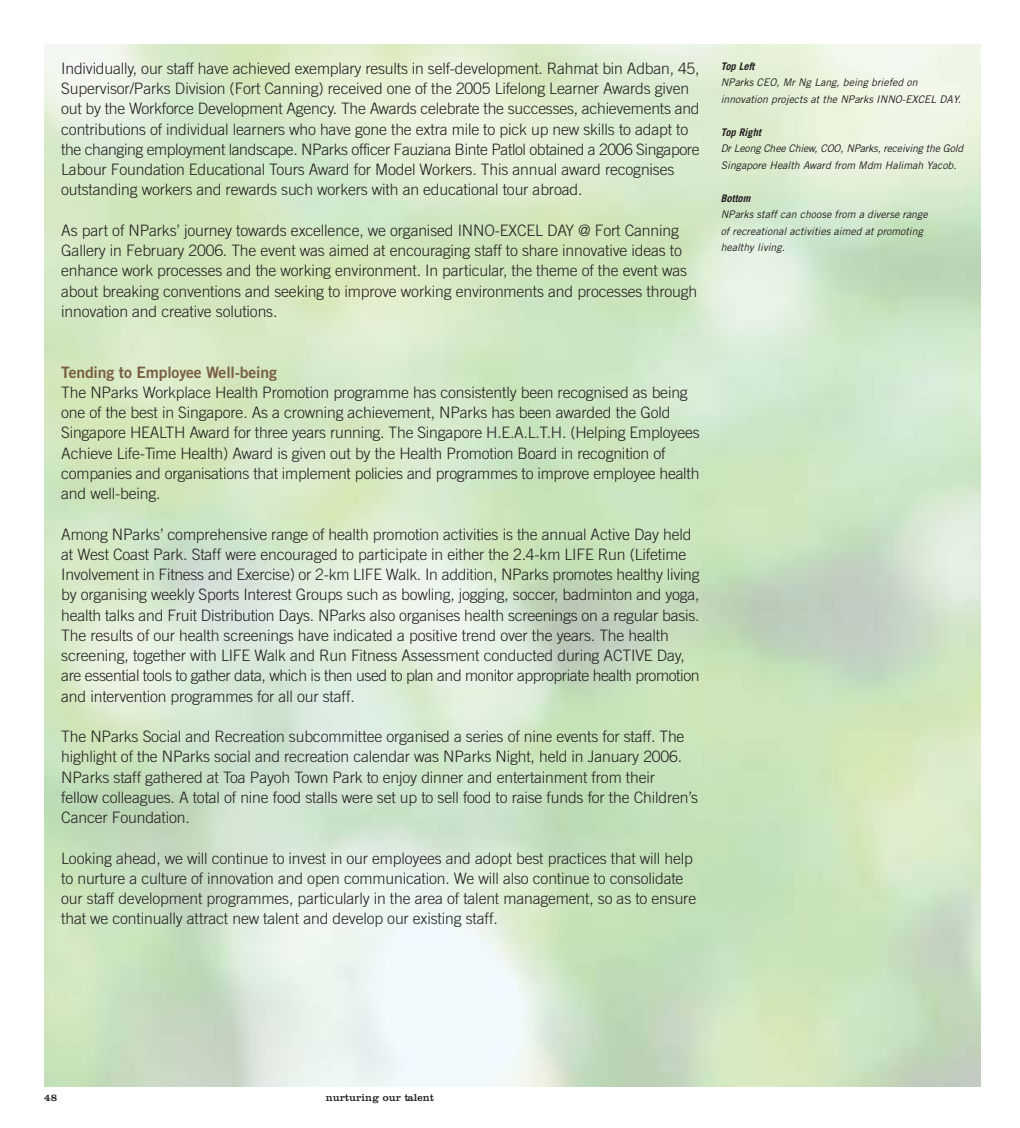
<style>
.page{position:relative;width:1020px;height:1128px;background:#fff}
.page>*{position:absolute;margin:0;border:0;box-sizing:border-box;transform-origin:0 0}
.t1{font:300 15.75px/20.2px "Trade Gothic";letter-spacing:-.01em;color:#231f20}
.t2{font:15.75px "Trade Gothic Bold Two";letter-spacing:-.01em;color:#795e42}
.t3{font:italic 10.5px/16.5px "Trade Gothic";color:#231f20}
.t4{font:italic 700 10.5px "Trade Gothic";color:#231f20}
.t5{font:10.5px "Clarendon";letter-spacing:.01em;color:#231f20}
</style>
<div class="page">
<p class="t1" style="left:61px;top:59px;width:640px">Individually, our staff have achieved exemplary results in self-development. Rahmat bin Adban, 45, Supervisor/Parks Division (Fort Canning) received one of the 2005 Lifelong Learner Awards given out by the Workforce Development Agency. The Awards celebrate the successes, achievements and contributions of individual learners who have gone the extra mile to pick up new skills to adapt to the changing employment landscape. NParks officer Fauziana Binte Patlol obtained a 2006 Singapore Labour Foundation Educational Tours Award for Model Workers. This annual award recognises outstanding workers and rewards such workers with an educational tour abroad.</p>
<p class="t1" style="left:61px;top:221px;width:637px">As part of NParks’ journey towards excellence, we organised INNO-EXCEL DAY @ Fort Canning Gallery in February 2006. The event was aimed at encouraging staff to share innovative ideas to enhance work processes and the working environment. In particular, the theme of the event was about breaking conventions and seeking to improve working environments and processes through innovation and creative solutions.</p>
<p class="t2" style="left:61px;top:366px;width:217px">Tending to Employee Well-being</p>
<p class="t1" style="left:61px;top:383px;width:640px">The NParks Workplace Health Promotion programme has consistently been recognised as being one of the best in Singapore. As a crowning achievement, NParks has been awarded the Gold Singapore HEALTH Award for three years running. The Singapore H.E.A.L.T.H. (Helping Employees Achieve Life-Time Health) Award is given out by the Health Promotion Board in recognition of companies and organisations that implement policies and programmes to improve employee health and well-being.</p>
<p class="t1" style="left:61px;top:525px;width:640px">Among NParks’ comprehensive range of health promotion activities is the annual Active Day held at West Coast Park. Staff were encouraged to participate in either the 2.4-km LIFE Run (Lifetime Involvement in Fitness and Exercise) or 2-km LIFE Walk. In addition, NParks promotes healthy living by organising weekly Sports Interest Groups such as bowling, jogging, soccer, badminton and yoga, health talks and Fruit Distribution Days. NParks also organises health screenings on a regular basis.<br>The results of our health screenings have indicated a positive trend over the years. The health screening, together with LIFE Walk and Run Fitness Assessment conducted during ACTIVE Day, are essential tools to gather data, which is then used to plan and monitor appropriate health promotion and intervention programmes for all our staff.</p>
<p class="t1" style="left:61px;top:728px;width:638px">The NParks Social and Recreation subcommittee organised a series of nine events for staff. The highlight of the NParks social and recreation calendar was NParks Night, held in January 2006.<br>NParks staff gathered at Toa Payoh Town Park to enjoy dinner and entertainment from their<br>fellow colleagues. A total of nine food stalls were set up to sell food to raise funds for the Children’s Cancer Foundation.</p>
<p class="t1" style="left:61px;top:849px;width:636px">Looking ahead, we will continue to invest in our employees and adopt best practices that will help to nurture a culture of innovation and open communication. We will also continue to consolidate our staff development programmes, particularly in the area of talent management, so as to ensure that we continually attract new talent and develop our existing staff.</p>
<p class="t4" style="left:720px;top:62px;width:37px">Top Left</p>
<p class="t3" style="left:720px;top:75px;width:244px">NParks CEO, Mr Ng Lang, being briefed on innovation projects at the NParks INNO-EXCEL DAY.</p>
<p class="t4" style="left:720px;top:128px;width:44px">Top Right</p>
<p class="t3" style="left:720px;top:141px;width:246px">DrLeong Chee Chiew,COO,NParks,receiving the Gold<br>Singapore Health Award from Mdm Halimah Yacob.</p>
<p class="t4" style="left:720px;top:194px;width:33px">Bottom</p>
<p class="t3" style="left:720px;top:207px;width:210px">NParks staff can choose from a diverse range of recreational activities aimed at promoting healthy living.</p>
<p class="t5" style="left:44px;top:1093px;width:14px">48</p>
<p class="t5" style="left:326px;top:1093px;width:110px">nurturing our talent</p>
</div>
